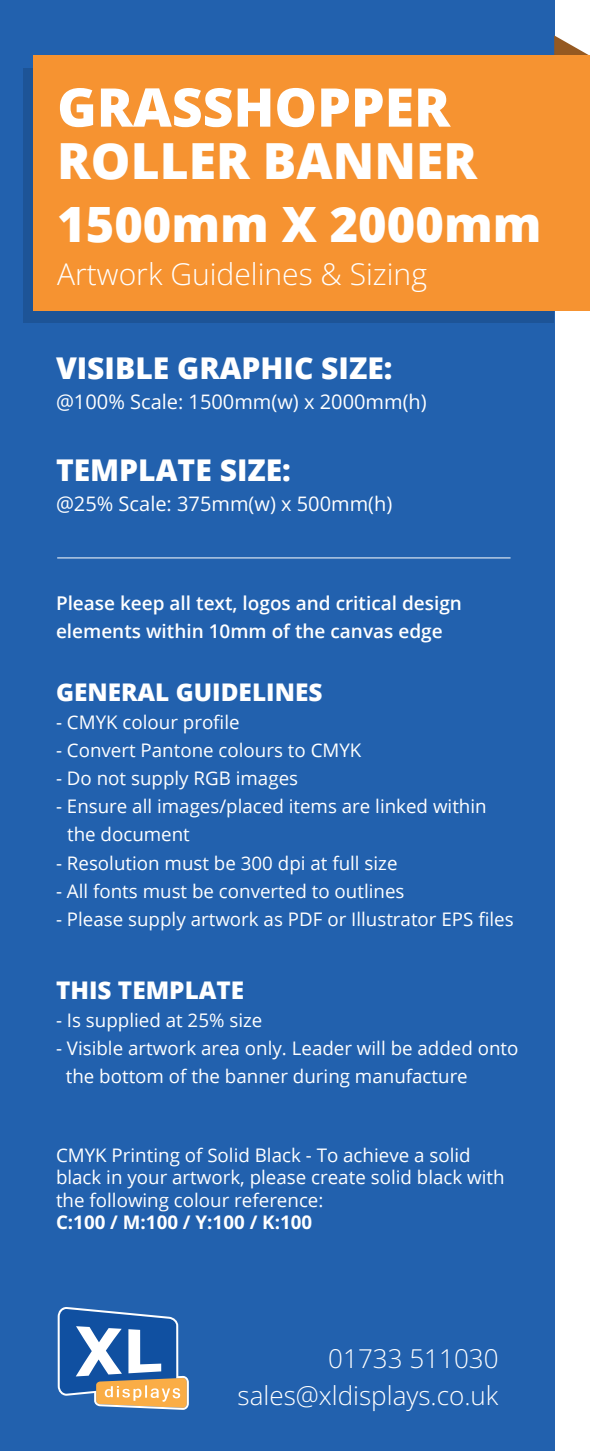
<style>
.page{position:relative;width:604px;height:1451px;background:#fff}
.page>*{position:absolute;margin:0;border:0;box-sizing:border-box;transform-origin:0 0}
.t1{font:800 53.4px "Open Sans";color:#fff}
.t2{font:800 49.8px "Open Sans";color:#fff}
.t3{font:800 48.6px "Open Sans";color:#fff}
.t4{font:800 30px "Open Sans";color:#fff}
.t5{font:300 30px "Open Sans";color:#fff}
.t6{font:300 26px/36.6px "Open Sans";color:#fff;text-align:right}
.t7{font:800 24.4px "Open Sans";color:#fff}
.t8{font:20px "Open Sans";color:#fff}
.t9{font:600 19px/28.4px "Open Sans";color:#fff}
.t10{font:18.8px/28px "Open Sans";color:#fff}
.t11{font:700 18.8px "Open Sans";color:#fff}
</style>
<div class="page">
<div style="left:0;top:0;width:553px;height:1451px;background:#2261ae"></div>
<div style="left:23px;top:68px;width:530px;height:254px;background:#1d5497"></div>
<svg style="left:553px;top:35px;width:36px;height:21px"></svg>
<div style="left:33px;top:56px;width:556px;height:255px;background:#f69331"></div>
<svg style="left:58px;top:1307px;width:131px;height:102px;background:#6b87a9"></svg>
<hr style="left:57px;top:557px;width:453px;height:1px;background:#fff">
<h1 class="t1" style="left:57px;top:67px;width:394px">GRASSHOPPER</h1>
<h2 class="t2" style="left:57px;top:123px;width:421px">ROLLER BANNER</h2>
<h3 class="t3" style="left:57px;top:187px;width:485px">1500mm X 2000mm</h3>
<h3 class="t5" style="left:57px;top:254px;width:371px">Artwork Guidelines &amp; Sizing</h3>
<h3 class="t4" style="left:56px;top:345px;width:338px">VISIBLE GRAPHIC SIZE:</h3>
<p class="t8" style="left:56px;top:388px;width:372px">@100% Scale: 1500mm(w) x 2000mm(h)</p>
<h3 class="t4" style="left:56px;top:447px;width:236px">TEMPLATE SIZE:</h3>
<p class="t8" style="left:56px;top:490px;width:337px">@25% Scale: 375mm(w) x 500mm(h)</p>
<p class="t9" style="left:56px;top:588px;width:407px">Please keep all text, logos and critical design elements within 10mm of the canvas edge</p>
<p class="t7" style="left:56px;top:673px;width:268px">GENERAL GUIDELINES</p>
<p class="t10" style="left:56px;top:708px;width:185px">- CMYK colour profile</p>
<p class="t10" style="left:56px;top:736px;width:306px">- Convert Pantone colours to CMYK</p>
<p class="t10" style="left:56px;top:764px;width:243px">- Do not supply RGB images</p>
<p class="t10" style="left:67px;top:792px;width:420px;text-indent:-11px">- Ensure all images/placed items are linked within the document</p>
<p class="t10" style="left:56px;top:848px;width:343px">- Resolution must be 300 dpi at full size</p>
<p class="t10" style="left:56px;top:876px;width:349px">- All fonts must be converted to outlines</p>
<p class="t10" style="left:56px;top:904px;width:458px">- Please supply artwork as PDF or Illustrator EPS files</p>
<p class="t7" style="left:56px;top:971px;width:190px">THIS TEMPLATE</p>
<p class="t10" style="left:56px;top:1006px;width:208px">- Is supplied at 25% size</p>
<p class="t10" style="left:66px;top:1034px;width:454px;text-indent:-10px">- Visible artwork area only. Leader will be added onto the bottom of the banner during manufacture</p>
<p class="t10" style="left:56px;top:1143px;width:449px;line-height:22.4px">CMYK Printing of Solid Black - To achieve a solid black in your artwork, please create solid black with the following colour reference:</p>
<p class="t11" style="left:56px;top:1209px;width:257px">C:100 / M:100 / Y:100 / K:100</p>
<h3 class="t6" style="left:237px;top:1340px;width:262px">01733 511030 sales@xldisplays.co.uk</h3>
</div>
